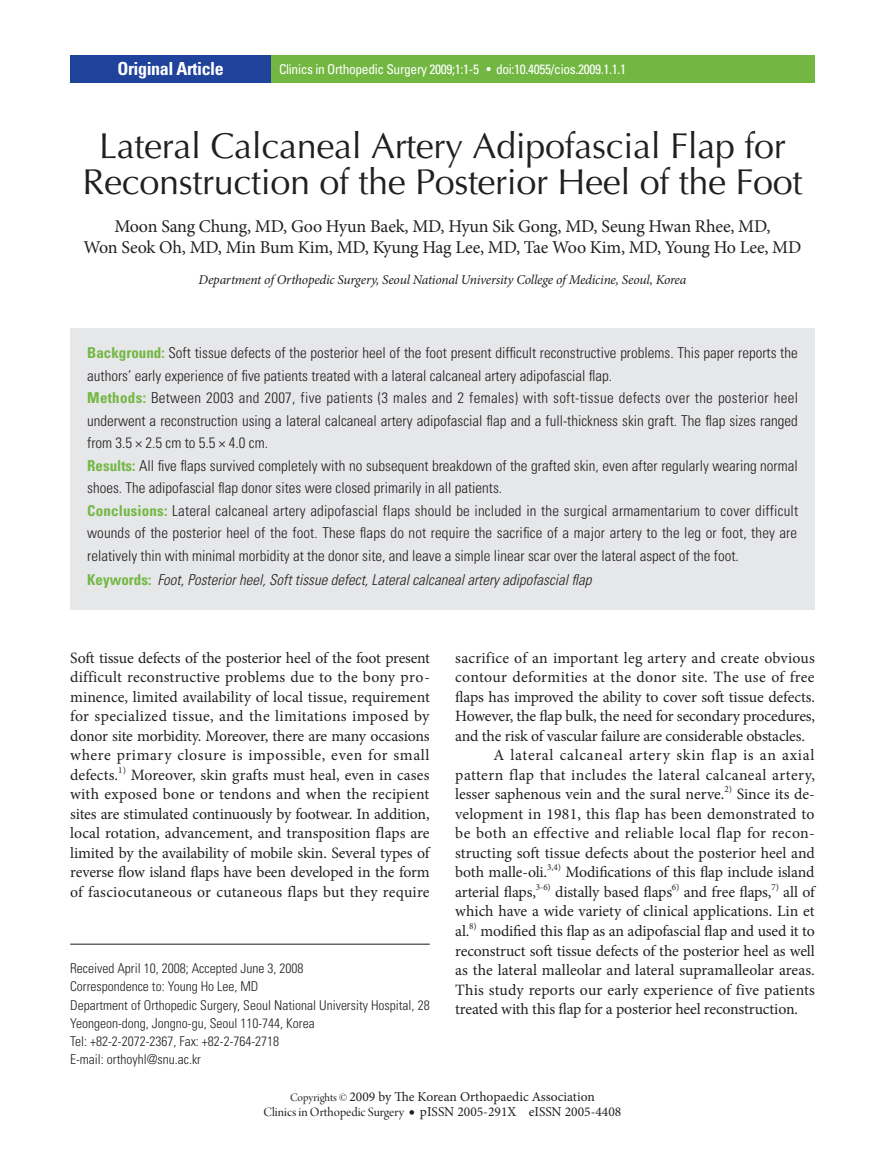
<style>
.page{position:relative;width:885px;height:1170px;background:#fff}
.page>*{position:absolute;margin:0;border:0;box-sizing:border-box;transform-origin:0 0}
.t1{font:36px/36px "Optima LT Std";letter-spacing:-.01em;color:#231f20;text-align:center}
.t2{font:18px/21.6px "Minion Pro";letter-spacing:-.01em;color:#231f20;text-align:center}
.t3{font:700 condensed 18px "Univers";letter-spacing:-.025em;color:#fff}
.t4{font:15.75px/19.5px "Minion Pro";color:#231f20;text-align:justify}
.t5{font:15.75px "Minion Pro";letter-spacing:.025em;color:#231f20}
.t6{font:15.75px "Minion Pro";letter-spacing:.02em;color:#231f20}
.t7{font:15.75px "Minion Pro";letter-spacing:.045em;color:#231f20}
.t8{font:300 condensed 15px/22.5px "Univers";color:#231f20}
.t9{font:italic 300 condensed 15px "Univers";color:#231f20}
.t10{font:300 condensed 13.5px/18px "Univers";color:#231f20}
.t11{font:13.5px/15.1px "Minion Pro";color:#231f20;text-align:center}
.t12{font:italic 13.5px "Minion Pro";letter-spacing:-.015em;color:#231f20}
.t13{font:condensed 13.5px "Univers";letter-spacing:-.025em;color:#fff}
.t14{font:9.15px "Minion Pro";color:#231f20}
.s1{font-weight:700;color:#73b743}
.s2{font-weight:700;font-style:normal;color:#73b743}
.s3{font-family:"Arno Pro Display";font-size:12px}
.s4{font-family:"Arno Pro Display"}
.s5{font-family:"Optima LT Std"}
</style>
<div class="page">
<div style="left:70px;top:328px;width:744px;height:281px;background:#e6e7e9"></div>
<div style="left:70px;top:55px;width:201px;height:27px;background:#1f439b"></div>
<div style="left:271px;top:55px;width:543px;height:27px;background:#73b743"></div>
<hr style="left:70px;top:943px;width:359px;height:1px;background:#211713">
<p class="t3" style="left:117px;top:58px;width:108px">Original Article</p>
<p class="t13" style="left:279px;top:60px;width:348px">Clinics in Orthopedic Surgery 2009;1:1-5 • doi:10.4055/cios.2009.1.1.1</p>
<h1 class="t1" style="left:82px;top:128px;width:721px">Lateral Calcaneal Artery Adipofascial Flap for<br>Reconstruction of the Posterior Heel of the Foot</h1>
<p class="t2" style="left:84px;top:215px;width:719px">Moon Sang Chung, MD, Goo Hyun Baek, MD, Hyun Sik Gong, MD, Seung Hwan Rhee, MD,<br>Won Seok Oh, MD, Min Bum Kim, MD, Kyung Hag Lee, MD, Tae Woo Kim, MD, Young Ho Lee, MD</p>
<p class="t12" style="left:198px;top:270px;width:489px">Department of Orthopedic Surgery, Seoul National University College of Medicine, Seoul, Korea</p>
<p class="t8" style="left:87px;top:341px;width:712px"><span class="s1">Background:</span> Soft tissue defects of the posterior heel of the foot present difficult reconstructive problems. This paper reports the authors’ early experience of five patients treated with a lateral calcaneal artery adipofascial flap.<br><span class="s1">Methods:</span> Between 2003 and 2007, five patients (3 males and 2 females) with soft-tissue defects over the posterior heel underwent a reconstruction using a lateral calcaneal artery adipofascial flap and a full-thickness skin graft. The flap sizes ranged from 3.5 × 2.5 cm to 5.5 × 4.0 cm.<br><span class="s1">Results:</span> All five flaps survived completely with no subsequent breakdown of the grafted skin, even after regularly wearing normal shoes. The adipofascial flap donor sites were closed primarily in all patients.<br><span class="s1">Conclusions:</span> Lateral calcaneal artery adipofascial flaps should be included in the surgical armamentarium to cover difficult wounds of the posterior heel of the foot. These flaps do not require the sacrifice of a major artery to the leg or foot, they are relatively thin with minimal morbidity at the donor site, and leave a simple linear scar over the lateral aspect of the foot.</p>
<p class="t9" style="left:87px;top:570px;width:506px"><span class="s2">Keywords:</span> Foot, Posterior heel, Soft tissue defect, Lateral calcaneal artery adipofascial flap</p>
<p class="t4" style="left:70px;top:648px;width:361px">Soft tissue defects of the posterior heel of the foot present difficult reconstructive problems due to the bony pro&shy;minence, limited availability of local tissue, requirement for specialized tissue, and the limitations imposed by donor site morbidity. Moreover, there are many occasions where primary closure is impossible, even for small defects.</p>
<p class="t14" style="left:118px;top:763px;width:9px">1)</p>
<p class="t4" style="left:70px;top:765px;width:361px;text-indent:61px">Moreover, skin grafts must heal, even in cases with exposed bone or tendons and when the recipient sites are stimulated continuously by footwear. In addition, local rotation, advancement, and transposition flaps are limited by the availability of mobile skin. Several types of reverse flow island flaps have been developed in the form of fasciocutaneous or cutaneous flaps but they require</p>
<p class="t10" style="left:70px;top:959px;width:361px">Received April 10, 2008; Accepted June 3, 2008<br>Correspondence to: Young Ho Lee, MD<br>Department of Orthopedic Surgery, Seoul National University Hospital, 28<br>Yeongeon-dong, Jongno-gu, Seoul 110-744, Korea<br>Tel: +82-2-2072-2367, Fax: +82-2-764-2718<br>E-mail: orthoyhl@snu.ac.kr</p>
<p class="t4" style="left:455px;top:648px;width:361px">sacrifice of an important leg artery and create obvious</p>
<p class="t6" style="left:455px;top:666px;width:361px">contour deformities at the donor site. The use of free</p>
<p class="t4" style="left:455px;top:687px;width:361px">flaps has improved the ability to cover soft tissue defects.</p>
<p class="t4" style="left:455px;top:706px;width:361px">However, the flap bulk, the need for secondary procedures,</p>
<p class="t4" style="left:455px;top:726px;width:351px">and the risk of vascular failure are considerable obstacles.</p>
<p class="t7" style="left:493px;top:744px;width:322px">A lateral calcaneal artery skin flap is an axial</p>
<p class="t5" style="left:455px;top:764px;width:361px">pattern flap that includes the lateral calcaneal artery,</p>
<p class="t4" style="left:455px;top:784px;width:270px">lesser saphenous vein and the sural nerve.</p>
<p class="t14" style="left:724px;top:783px;width:9px">2)</p>
<p class="t4" style="left:455px;top:784px;width:361px;text-indent:281px">Since its de&shy;velopment in 1981, this flap has been demonstrated to be both an effective and reliable local flap for recon&shy;structing soft tissue defects about the posterior heel and both malle-oli.</p>
<p class="t14" style="left:547px;top:861px;width:15px">3,4)</p>
<p class="t4" style="left:565px;top:862px;width:250px">Modifications of this flap include island</p>
<p class="t4" style="left:455px;top:882px;width:82px">arterial flaps,</p>
<p class="t14" style="left:535px;top:880px;width:16px">3-6)</p>
<p class="t4" style="left:555px;top:882px;width:118px">distally based flaps</p>
<p class="t14" style="left:672px;top:880px;width:9px">6)</p>
<p class="t4" style="left:683px;top:882px;width:89px">and free flaps,</p>
<p class="t14" style="left:771px;top:880px;width:9px">7)</p>
<p class="t4" style="left:455px;top:882px;width:361px;text-indent:328px">all of which have a wide variety of clinical applications. Lin et al.</p>
<p class="t14" style="left:469px;top:919px;width:9px">8)</p>
<p class="t4" style="left:455px;top:921px;width:361px;text-indent:25px">modified this flap as an adipofascial flap and used it to reconstruct soft tissue defects of the posterior heel as well as the lateral malleolar and lateral supramalleolar areas.<br>This study reports our early experience of five patients treated with this flap for a posterior heel reconstruction.</p>
<p class="t11" style="left:263px;top:1089px;width:359px"><span class="s3">Copyrights ©</span> 2009 by The Korean Orthopaedic Association<br><span class="s4">Clinics in Orthopedic Surgery</span> <span class="s5">•</span> pISSN 2005-291X eISSN 2005-4408</p>
</div>
